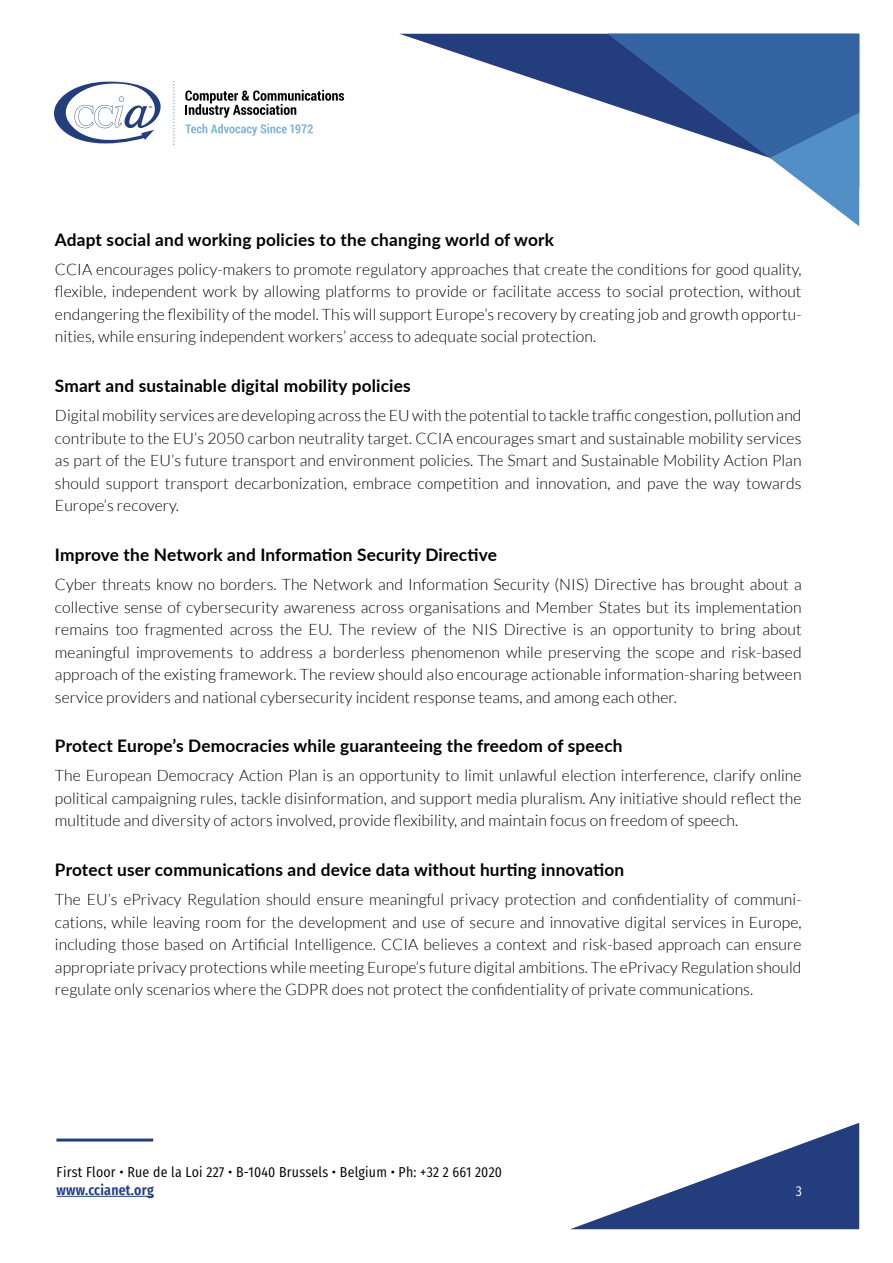
<style>
.page{position:relative;width:893px;height:1263px;background:#fff}
.page>*{position:absolute;margin:0;border:0;box-sizing:border-box;transform-origin:0 0}
.Body_Header_1{font:700 17.25px "Lato";letter-spacing:.01em;color:#000}
.New_Body{font:300 15.75px/22.5px "Lato";letter-spacing:.005em;color:#000;text-align:justify}
.Footer_Final{font:14.4px/18px "Fira Sans Condensed";letter-spacing:.015em;color:#000}
.Footer_Final-2{font:14.4px "Fira Sans Condensed";color:#fff}
.s1{font-weight:600;color:#233d7d}
</style>
<div class="page">
<svg style="left:54px;top:82px;width:107px;height:61px"></svg>
<svg style="left:173px;top:81px;width:2px;height:64px"></svg>
<svg style="left:185px;top:90px;width:159px;height:28px"></svg>
<svg style="left:185px;top:124px;width:128px;height:12px"></svg>
<svg style="left:571px;top:1123px;width:288px;height:106px"></svg>
<svg style="left:400px;top:34px;width:208px;height:70px"></svg>
<svg style="left:770px;top:158px;width:89px;height:68px"></svg>
<svg style="left:608px;top:34px;width:251px;height:124px;background:#4f75aa"></svg>
<hr style="left:56px;top:1138px;width:97px;height:3px;background:#233d7d">
<hr style="left:56px;top:1196px;width:98px;height:1px;background:#233d7d">
<p class="Body_Header_1" style="left:55px;top:227px;width:501px">Adapt social and working policies to the changing world of work</p>
<p class="New_Body" style="left:55px;top:258px;width:748px">CCIA encourages policy-makers to promote regulatory approaches that create the conditions for good quality, flexible, independent work by allowing platforms to provide or facilitate access to social protection, without endangering the flexibility of the model. This will support Europe’s recovery by creating job and growth opportu&shy;nities, while ensuring independent workers’ access to adequate social protection.</p>
<p class="Body_Header_1" style="left:55px;top:373px;width:357px">Smart and sustainable digital mobility policies</p>
<p class="New_Body" style="left:55px;top:404px;width:748px">Digital mobility services are developing across the EU with the potential to tackle traffic congestion, pollution and contribute to the EU’s 2050 carbon neutrality target. CCIA encourages smart and sustainable mobility services as part of the EU’s future transport and environment policies. The Smart and Sustainable Mobility Action Plan should support transport decarbonization, embrace competition and innovation, and pave the way towards Europe’s recovery.</p>
<p class="Body_Header_1" style="left:55px;top:542px;width:443px">Improve the Network and Information Security Directive</p>
<p class="New_Body" style="left:55px;top:573px;width:748px">Cyber threats know no borders. The Network and Information Security (NIS) Directive has brought about a collective sense of cybersecurity awareness across organisations and Member States but its implementation remains too fragmented across the EU. The review of the NIS Directive is an opportunity to bring about meaningful improvements to address a borderless phenomenon while preserving the scope and risk-based approach of the existing framework. The review should also encourage actionable information-sharing between service providers and national cybersecurity incident response teams, and among each other.</p>
<p class="Body_Header_1" style="left:55px;top:733px;width:569px">Protect Europe’s Democracies while guaranteeing the freedom of speech</p>
<p class="New_Body" style="left:55px;top:764px;width:748px">The European Democracy Action Plan is an opportunity to limit unlawful election interference, clarify online political campaigning rules, tackle disinformation, and support media pluralism. Any initiative should reflect the multitude and diversity of actors involved, provide flexibility, and maintain focus on freedom of speech.</p>
<p class="Body_Header_1" style="left:55px;top:857px;width:571px">Protect user communications and device data without hurting innovation</p>
<p class="New_Body" style="left:55px;top:888px;width:748px">The EU’s ePrivacy Regulation should ensure meaningful privacy protection and confidentiality of communi&shy;cations, while leaving room for the development and use of secure and innovative digital services in Europe, including those based on Artificial Intelligence. CCIA believes a context and risk-based approach can ensure appropriate privacy protections while meeting Europe’s future digital ambitions. The ePrivacy Regulation should regulate only scenarios where the GDPR does not protect the confidentiality of private communications.</p>
<p class="Footer_Final" style="left:56px;top:1161px;width:447px">First Floor • Rue de la Loi 227 • B-1040 Brussels • Belgium • Ph: +32 2 661 2020 <span class="s1">www.ccianet.org</span></p>
<p class="Footer_Final-2" style="left:796px;top:1177px;width:8px">3</p>
</div>
